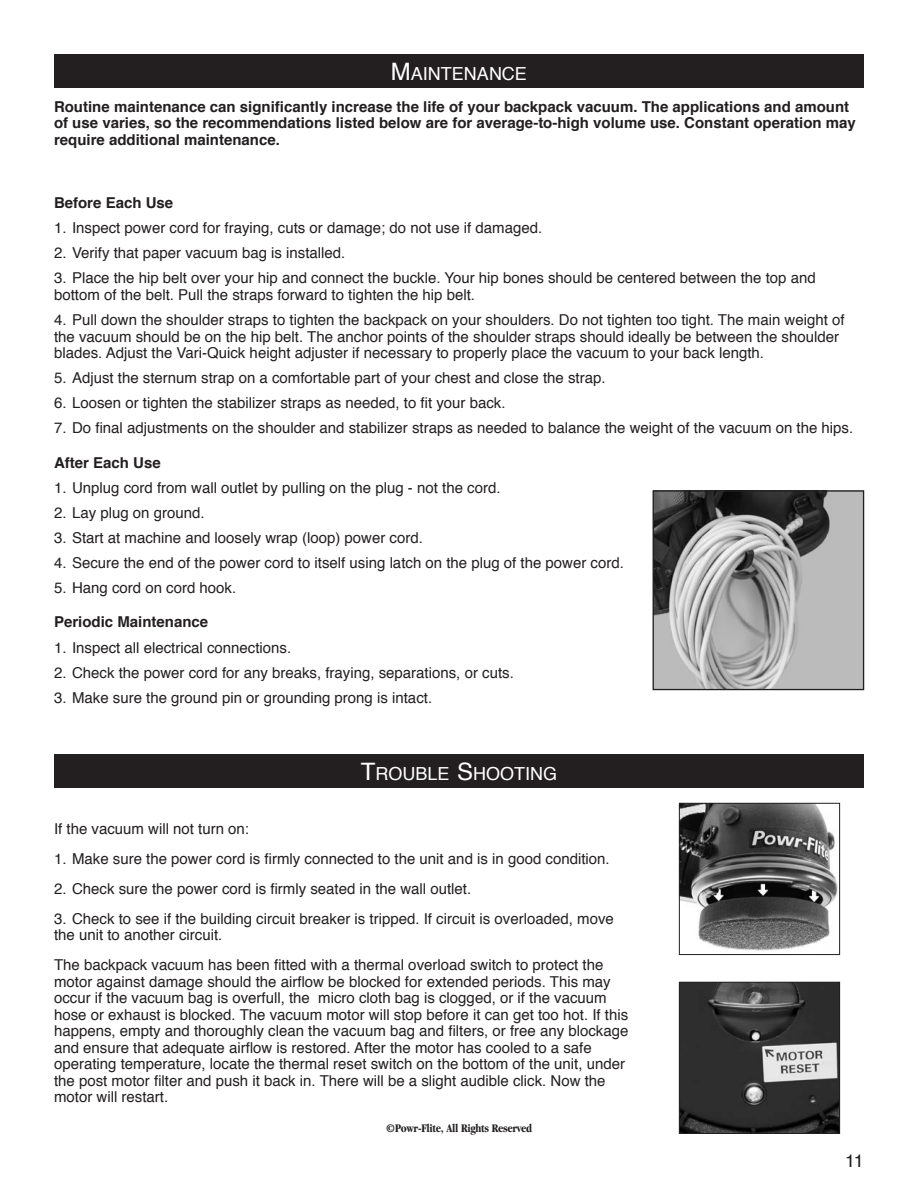
<style>
.page{position:relative;width:918px;height:1188px;background:#fff}
.page>*{position:absolute;margin:0;border:0;box-sizing:border-box;transform-origin:0 0}
.t1{font:18px "Helvetica";color:#fff}
.t2{font:18px "Helvetica";color:#231f20}
.t3{font:15px/16.5px "Helvetica";color:#231f20}
.t4{font:700 15px/16.5px "Helvetica";color:#231f20}
.t5{font:700 condensed 12px "Garamond";letter-spacing:-.025em;color:#231f20}
.s1{font-size:24px}
</style>
<div class="page">
<img style="left:681px;top:805px;width:157px;height:146px">
<div style="left:679px;top:803px;width:161px;height:152px;border:1px solid #231f20"></div>
<img style="left:681px;top:984px;width:157px;height:148px">
<div style="left:679px;top:982px;width:161px;height:152px;border:1px solid #231f20"></div>
<div style="left:54px;top:754px;width:810px;height:34px;background:#231f20"></div>
<div style="left:54px;top:54px;width:810px;height:34px;background:#231f20"></div>
<img style="left:655px;top:492px;width:207px;height:196px">
<div style="left:653px;top:490px;width:211px;height:200px;border:1px solid #231f20"></div>
<p class="t1" style="left:391px;top:60px;width:138px"><span class="s1">M</span>AI NTENANCE</p>
<p class="t4" style="left:54px;top:98px;width:803px">Routine maintenance can significantly increase the life of your backpack vacuum. The applications and amount of use varies, so the recommendations listed below are for average-to-high volume use. Constant operation may require additional maintenance.</p>
<p class="t4" style="left:54px;top:195px;width:121px">Before Each Use</p>
<p class="t3" style="left:54px;top:220px;width:490px">1. Inspect power cord for fraying, cuts or damage; do not use if damaged.</p>
<p class="t3" style="left:54px;top:245px;width:293px">2. Verify that paper vacuum bag is installed.</p>
<p class="t3" style="left:54px;top:270px;width:763px">3. Place the hip belt over your hip and connect the buckle. Your hip bones should be centered between the top and bottom of the belt. Pull the straps forward to tighten the hip belt.</p>
<p class="t3" style="left:54px;top:312px;width:792px">4. Pull down the shoulder straps to tighten the backpack on your shoulders. Do not tighten too tight. The main weight of the vacuum should be on the hip belt. The anchor points of the shoulder straps should ideally be between the shoulder blades. Adjust the Vari-Quick height adjuster if necessary to properly place the vacuum to your back length.</p>
<p class="t3" style="left:54px;top:370px;width:553px">5. Adjust the sternum strap on a comfortable part of your chest and close the strap.</p>
<p class="t3" style="left:54px;top:395px;width:453px">6. Loosen or tighten the stabilizer straps as needed, to fit your back.</p>
<p class="t3" style="left:54px;top:420px;width:801px">7. Do final adjustments on the shoulder and stabilizer straps as needed to balance the weight of the vacuum on the hips.</p>
<p class="t4" style="left:54px;top:454px;width:108px">After Each Use</p>
<p class="t3" style="left:54px;top:480px;width:448px">1. Unplug cord from wall outlet by pulling on the plug - not the cord.</p>
<p class="t3" style="left:54px;top:505px;width:152px">2. Lay plug on ground.</p>
<p class="t3" style="left:54px;top:530px;width:370px">3. Start at machine and loosely wrap (loop) power cord.</p>
<p class="t3" style="left:54px;top:555px;width:571px">4. Secure the end of the power cord to itself using latch on the plug of the power cord.</p>
<p class="t3" style="left:54px;top:580px;width:184px">5. Hang cord on cord hook.</p>
<p class="t4" style="left:54px;top:614px;width:156px">Periodic Maintenance</p>
<p class="t3" style="left:54px;top:640px;width:239px">1. Inspect all electrical connections.</p>
<p class="t3" style="left:54px;top:665px;width:461px">2. Check the power cord for any breaks, fraying, separations, or cuts.</p>
<p class="t3" style="left:54px;top:690px;width:380px">3. Make sure the ground pin or grounding prong is intact.</p>
<p class="t1" style="left:361px;top:760px;width:198px"><span class="s1">T</span>ROUBLE <span class="s1">S</span>HOOTI NG</p>
<p class="t3" style="left:54px;top:821px;width:197px">If the vacuum will not turn on:</p>
<p class="t3" style="left:54px;top:851px;width:557px">1. Make sure the power cord is firmly connected to the unit and is in good condition.</p>
<p class="t3" style="left:54px;top:881px;width:419px">2. Check sure the power cord is firmly seated in the wall outlet.</p>
<p class="t3" style="left:54px;top:911px;width:561px">3. Check to see if the building circuit breaker is tripped. If circuit is overloaded, move the unit to another circuit.</p>
<p class="t3" style="left:54px;top:957px;width:576px">The backpack vacuum has been fitted with a thermal overload switch to protect the motor against damage should the airflow be blocked for extended periods. This may occur if the vacuum bag is overfull, the micro cloth bag is clogged, or if the vacuum hose or exhaust is blocked. The vacuum motor will stop before it can get too hot. If this happens, empty and thoroughly clean the vacuum bag and filters, or free any blockage and ensure that adequate airflow is restored. After the motor has cooled to a safe operating temperature, locate the thermal reset switch on the bottom of the unit, under the post motor filter and push it back in. There will be a slight audible click. Now the motor will restart.</p>
<p class="t5" style="left:386px;top:1121px;width:148px">©Powr-Flite, All Rights Reserved</p>
<p class="t2" style="left:845px;top:1147px;width:20px">11</p>
</div>
